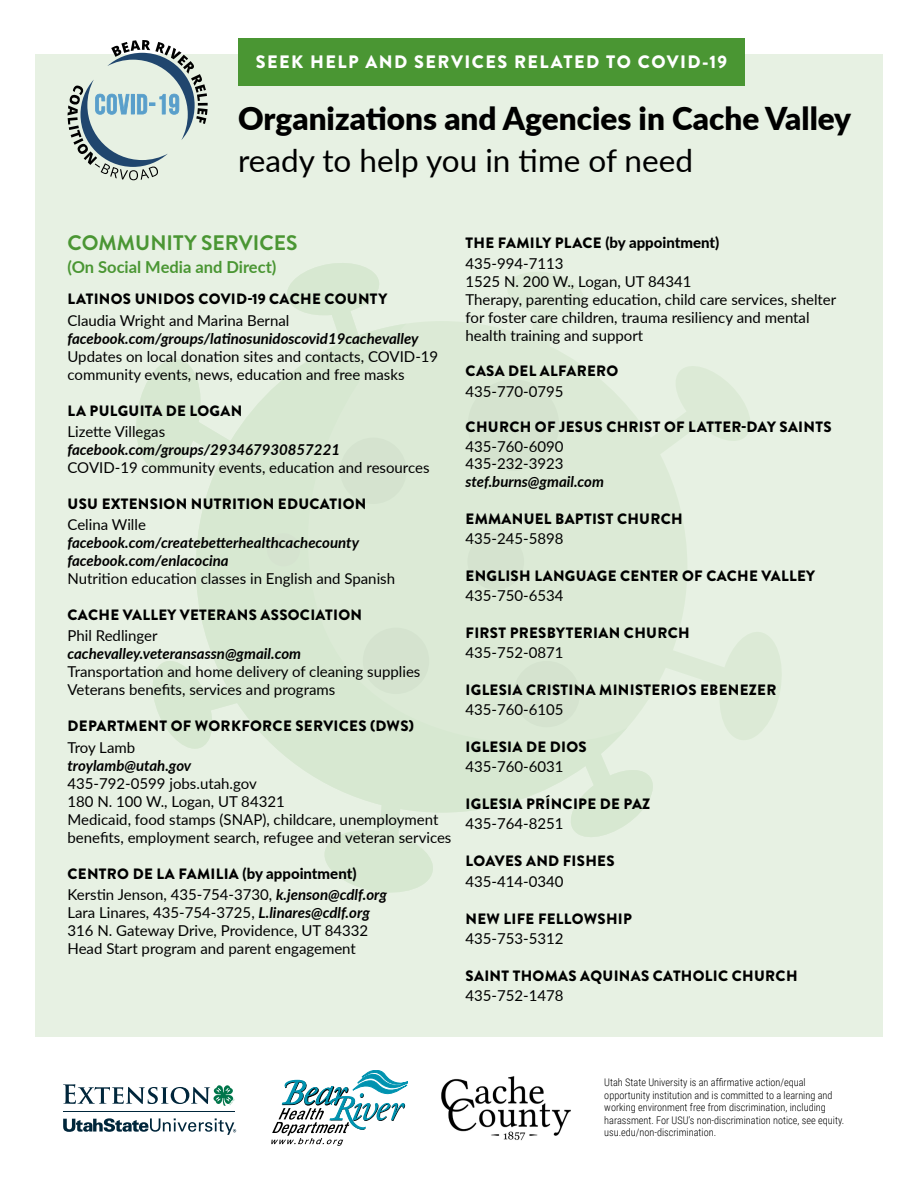
<style>
.page{position:relative;width:918px;height:1188px;background:#fff}
.page>*{position:absolute;margin:0;border:0;box-sizing:border-box;transform-origin:0 0}
.t1{font:900 31.5px "Lato";color:#000}
.t2{font:31.5px "Lato";color:#000}
.t3{font:700 21px "Brandon Grotesque";color:#4a9633}
.t4{font:900 18px "Brandon Grotesque";letter-spacing:.08em;color:#fff}
.t5{font:700 16.5px "Lato";color:#4a9633}
.t6{font:15px/18px "Lato";color:#000}
.t7{font:900 15px "Brandon Grotesque";letter-spacing:.02em;color:#000}
.t8{font:italic 700 15px/18px "Lato";color:#000}
.t9{font:800 15px/21.3px "Lato";color:#000}
.t10{font:300 10.5px/12.6px "Roboto Condensed";color:#000}
.s1{font-family:"Lato";font-weight:800}
.s2{font-weight:700;font-style:italic}
.s3{font-family:"Brandon Grotesque";font-weight:900}
.s4{font-weight:400}
</style>
<div class="page">
<div style="left:35px;top:54px;width:848px;height:983px;background:#e7f1e3"></div>
<div style="left:238px;top:38px;width:507px;height:48px;background:#4a9633"></div>
<svg style="left:271px;top:1070px;width:137px;height:76px"></svg>
<img style="left:441px;top:1076px;width:130px;height:65px">
<svg style="left:63px;top:1084px;width:172px;height:22px"></svg>
<hr style="left:63px;top:1112px;width:172px;height:1px;background:#00263b">
<svg style="left:63px;top:1118px;width:173px;height:17px"></svg>
<svg style="left:68px;top:40px;width:140px;height:140px"></svg>
<svg style="left:658px;top:366px;width:124px;height:374px"></svg>
<svg style="left:136px;top:263px;width:522px;height:630px;fill:#dcead6"></svg>
<div style="left:340px;top:438px;width:67px;height:66px;background:#d5e3cf;border-radius:50%"></div>
<div style="left:363px;top:628px;width:66px;height:66px;background:#d5e3cf;border-radius:50%"></div>
<div style="left:468px;top:379px;width:91px;height:92px;background:#d5e3cf;border-radius:50%"></div>
<div style="left:513px;top:661px;width:67px;height:66px;background:#d5e3cf;border-radius:50%"></div>
<div style="left:467px;top:533px;width:57px;height:57px;background:#d5e3cf;border-radius:50%"></div>
<div style="left:267px;top:533px;width:33px;height:33px;background:#d5e3cf;border-radius:50%"></div>
<p class="t4" style="left:256px;top:49px;width:473px">SEEK HELP AND SERVICES RELATED TO COVID-19</p>
<h1 class="t1" style="left:238px;top:95px;width:615px">Organizations and Agencies in Cache Valley</h1>
<h1 class="t2" style="left:238px;top:138px;width:456px">ready to help you in time of need</h1>
<h2 class="t3" style="left:68px;top:228px;width:232px">COMMUNITY SERVICES</h2>
<p class="t5" style="left:68px;top:255px;width:210px">(On Social Media and Direct)</p>
<p class="t7" style="left:68px;top:289px;width:321px">LATINOS UNIDOS COVID-19 CACHE COUNTY</p>
<p class="t6" style="left:67px;top:311px;width:223px">Claudia Wright and Marina Bernal</p>
<p class="t8" style="left:67px;top:329px;width:353px">facebook.com/groups/latinosunidoscovid19cachevalley</p>
<p class="t6" style="left:67px;top:347px;width:372px">Updates on local donation sites and contacts, COVID-19 community events, news, education and free masks</p>
<p class="t7" style="left:68px;top:400px;width:176px">LA PULGUITA DE LOGAN</p>
<p class="t6" style="left:67px;top:422px;width:99px">Lizette Villegas</p>
<p class="t8" style="left:67px;top:440px;width:274px">facebook.com/groups/293467930857221</p>
<p class="t6" style="left:67px;top:458px;width:364px">COVID-19 community events, education and resources</p>
<p class="t7" style="left:68px;top:493px;width:300px">USU EXTENSION NUTRITION EDUCATION</p>
<p class="t6" style="left:67px;top:515px;width:80px">Celina Wille</p>
<p class="t8" style="left:67px;top:533px;width:293px">facebook.com/createbetterhealthcachecounty facebook.com/enlacocina</p>
<p class="t6" style="left:67px;top:569px;width:329px">Nutrition education classes in English and Spanish</p>
<p class="t7" style="left:68px;top:604px;width:296px">CACHE VALLEY VETERANS ASSOCIATION</p>
<p class="t6" style="left:67px;top:626px;width:92px">Phil Redlinger</p>
<p class="t8" style="left:67px;top:644px;width:235px">cachevalley.veteransassn@gmail.com</p>
<p class="t6" style="left:67px;top:662px;width:354px">Transportation and home delivery of cleaning supplies<br>Veterans benefits, services and programs</p>
<p class="t7" style="left:68px;top:716px;width:348px">DEPARTMENT OF WORKFORCE SERVICES (DWS)</p>
<p class="t6" style="left:67px;top:738px;width:69px">Troy Lamb</p>
<p class="t8" style="left:67px;top:756px;width:125px">troylamb@utah.gov</p>
<p class="t6" style="left:67px;top:774px;width:385px">435-792-0599 jobs.utah.gov<br>180 N. 100 W., Logan, UT 84321<br>Medicaid, food stamps (SNAP), childcare, unemployment benefits, employment search, refugee and veteran services</p>
<p class="t7" style="left:68px;top:863px;width:290px">CENTRO DE LA FAMILIA <span class="s1">(by appointment)</span></p>
<p class="t6" style="left:67px;top:885px;width:321px">Kerstin Jenson, 435-754-3730, <span class="s2">k.jenson@cdlf.org </span>Lara Linares, 435-754-3725, <span class="s2">L.linares@cdlf.org </span>316 N. Gateway Drive, Providence, UT 84332<br>Head Start program and parent engagement</p>
<p class="t9" style="left:466px;top:231px;width:255px"><span class="s3">THE FAMILY PLACE</span> (by appointment)<br><span class="s4">435-994-7113</span></p>
<p class="t6" style="left:466px;top:272px;width:372px">1525 N. 200 W., Logan, UT 84341<br>Therapy, parenting education, child care services, shelter for foster care children, trauma resiliency and mental health training and support</p>
<p class="t7" style="left:466px;top:360px;width:154px">CASA DEL ALFARERO</p>
<p class="t6" style="left:466px;top:382px;width:100px">435-770-0795</p>
<p class="t7" style="left:466px;top:416px;width:367px">CHURCH OF JESUS CHRIST OF LATTER-DAY SAINTS</p>
<p class="t6" style="left:466px;top:437px;width:100px;line-height:16.8px">435-760-6090<br>435-232-3923</p>
<p class="t8" style="left:466px;top:472px;width:140px">stef.burns@gmail.com</p>
<p class="t7" style="left:466px;top:508px;width:219px">EMMANUEL BAPTIST CHURCH</p>
<p class="t6" style="left:466px;top:529px;width:100px">435-245-5898</p>
<p class="t7" style="left:466px;top:565px;width:351px">ENGLISH LANGUAGE CENTER OF CACHE VALLEY</p>
<p class="t6" style="left:466px;top:586px;width:100px">435-750-6534</p>
<p class="t7" style="left:466px;top:622px;width:226px">FIRST PRESBYTERIAN CHURCH</p>
<p class="t6" style="left:466px;top:643px;width:100px">435-752-0871</p>
<p class="t7" style="left:466px;top:679px;width:312px">IGLESIA CRISTINA MINISTERIOS EBENEZER</p>
<p class="t6" style="left:466px;top:700px;width:100px">435-760-6105</p>
<p class="t7" style="left:466px;top:736px;width:123px">IGLESIA DE DIOS</p>
<p class="t6" style="left:466px;top:757px;width:100px">435-760-6031</p>
<p class="t7" style="left:466px;top:794px;width:186px">IGLESIA PRÍNCIPE DE PAZ</p>
<p class="t6" style="left:466px;top:814px;width:100px">435-764-8251</p>
<p class="t7" style="left:466px;top:851px;width:150px">LOAVES AND FISHES</p>
<p class="t6" style="left:466px;top:871px;width:100px">435-414-0340</p>
<p class="t7" style="left:466px;top:908px;width:168px">NEW LIFE FELLOWSHIP</p>
<p class="t6" style="left:466px;top:929px;width:100px">435-753-5312</p>
<p class="t7" style="left:466px;top:965px;width:333px">SAINT THOMAS AQUINAS CATHOLIC CHURCH</p>
<p class="t6" style="left:466px;top:986px;width:100px">435-752-1478</p>
<p class="t10" style="left:604px;top:1076px;width:241px">Utah State University is an affirmative action/equal opportunity institution and is committed to a learning and working environment free from discrimination, including harassment. For USU’s non-discrimination notice, see equity. usu.edu/non-discrimination.</p>
</div>
